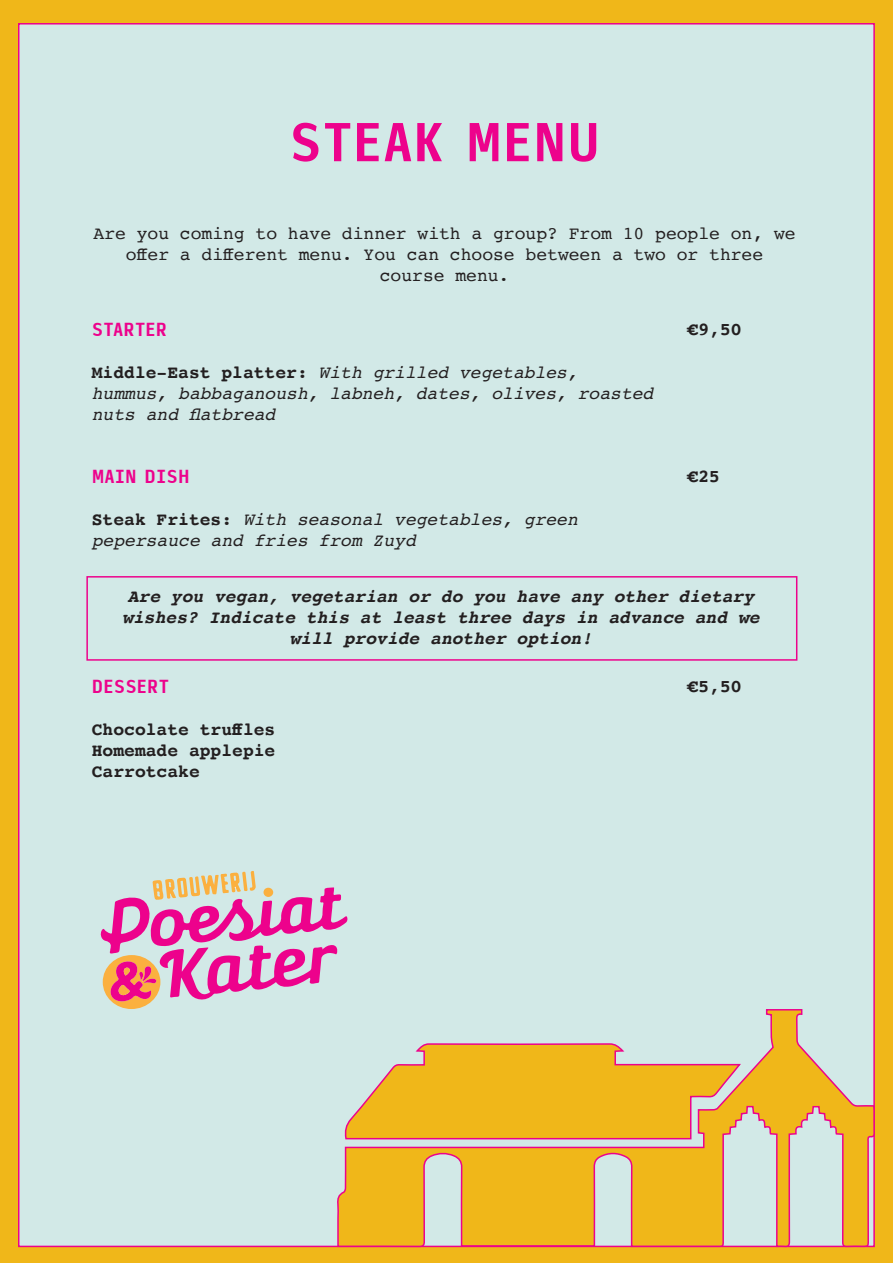
<style>
.page{position:relative;width:893px;height:1263px;background:#f0b719}
.page>*{position:absolute;margin:0;border:0;box-sizing:border-box;transform-origin:0 0}
.t1{font:700 52.5px "Input Sans Compressed";color:#ed028c}
.t2{font:italic 18px/21px "Courier";color:#231f20}
.t3{font:italic 700 18px/21px "Courier";color:#231f20;text-align:center}
.t4{font:18px/21px "Courier";color:#231f20;text-align:center}
.t5{font:700 18px "Courier";color:#231f20}
.t6{font:700 18px "Input Sans Compressed";color:#ed028c}
.s1{font-weight:700;font-style:normal}
</style>
<div class="page">
<div style="left:18px;top:23px;width:857px;height:1224px;background:#d2e9e7;border:2px solid #ed028c"></div>
<svg style="left:336px;top:823px;width:540px;height:440px"></svg>
<div style="left:86px;top:576px;width:711px;height:85px;border:2px solid #ed028c"></div>
<svg style="left:100px;top:871px;width:248px;height:138px"></svg>
<p class="t1" style="left:289px;top:94px;width:313px">STEAK MENU</p>
<p class="t4" style="left:94px;top:223px;width:703px">Are you coming to have dinner with a group? From 10 people on, we</p>
<p class="t4" style="left:126px;top:244px;width:639px">offer a different menu. You can choose between a two or three course menu.</p>
<p class="t6" style="left:92px;top:313px;width:77px">STARTER</p>
<p class="t2" style="left:92px;top:361px;width:488px"><span class="s1">Middle-East platter:</span> With grilled vegetables,</p>
<p class="t2" style="left:92px;top:382px;width:563px">hummus, babbaganoush, labneh, dates, olives, roasted nuts and flatbread</p>
<p class="t6" style="left:92px;top:460px;width:99px">MAIN DISH</p>
<p class="t2" style="left:92px;top:508px;width:488px"><span class="s1">Steak Frites:</span> With seasonal vegetables, green</p>
<p class="t2" style="left:92px;top:529px;width:326px">pepersauce and fries from Zuyd</p>
<p class="t5" style="left:688px;top:315px;width:55px">€9,50</p>
<p class="t5" style="left:688px;top:462px;width:34px">€25</p>
<p class="t3" style="left:122px;top:585px;width:639px">Are you vegan, vegetarian or do you have any other dietary wishes? Indicate this at least three days in advance and we will provide another option!</p>
<p class="t6" style="left:92px;top:670px;width:79px">DESSERT</p>
<p class="t5" style="left:92px;top:714px;width:185px">Chocolate truffles</p>
<p class="t5" style="left:92px;top:735px;width:185px">Homemade applepie</p>
<p class="t5" style="left:92px;top:756px;width:109px">Carrotcake</p>
<p class="t5" style="left:688px;top:672px;width:55px">€5,50</p>
</div>
